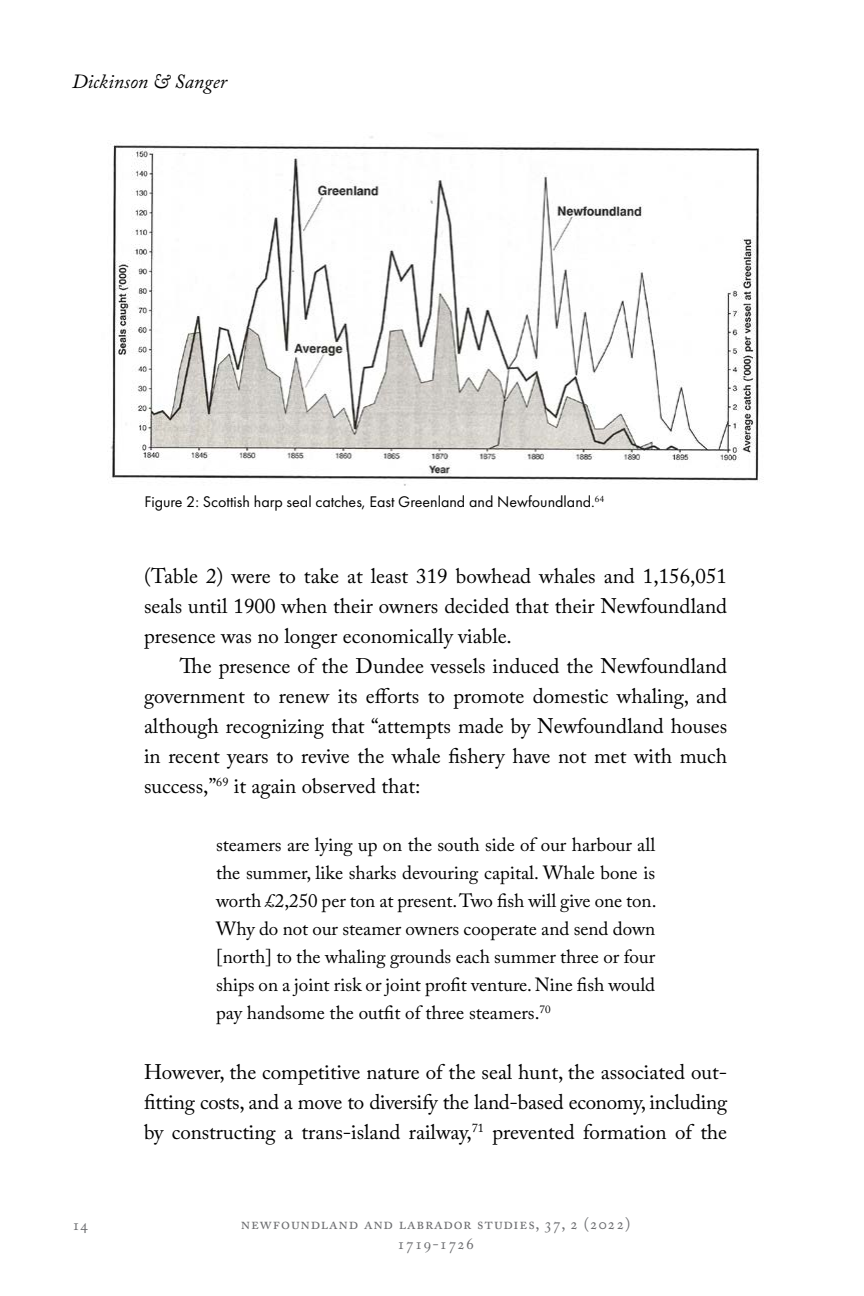
<style>
.page{position:relative;width:864px;height:1296px;background:#fff}
.page>*{position:absolute;margin:0;border:0;box-sizing:border-box;transform-origin:0 0}
.t1{font:21px/30px "Adobe Caslon Pro";color:#000;text-align:justify}
.t2{font:italic 20px "Adobe Caslon Pro";color:#000}
.t3{font:19px/28px "Adobe Caslon Pro";color:#000;text-align:justify}
.t4{font:16px "Futura PT";color:#000}
.t5{font:16px/19.2px "Adobe Caslon Pro";letter-spacing:.05em;color:#6d6e71;text-align:center}
</style>
<div class="page">
<img style="left:110px;top:136px;width:650px;height:350px">
<p class="t2" style="left:72px;top:69px;width:157px">Dickinson &amp; Sanger</p>
<p class="t4" style="left:144px;top:492px;width:461px">Figure 2: Scottish harp seal catches, East Greenland and Newfoundland.<sup>64</sup></p>
<p class="t1" style="left:144px;top:561px;width:585px">(Table 2) were to take at least 319 bowhead whales and 1,156,051 seals until 1900 when their owners decided that their Newfoundland presence was no longer economically viable.</p>
<p class="t1" style="left:144px;top:651px;width:585px;text-indent:36px">The presence of the Dundee vessels induced the Newfoundland government to renew its efforts to promote domestic whaling, and although recognizing that “attempts made by Newfoundland houses in recent years to revive the whale fishery have not met with much success,”<sup>69</sup> it again observed that:</p>
<p class="t3" style="left:216px;top:831px;width:442px">steamers are lying up on the south side of our harbour all the summer, like sharks devouring capital. Whale bone is worth £2,250 per ton at present. Two fish will give one ton.<br>Why do not our steamer owners cooperate and send down [north] to the whaling grounds each summer three or four ships on a joint risk or joint profit venture. Nine fish would pay handsome the outfit of three steamers.<sup>70</sup></p>
<p class="t1" style="left:144px;top:1057px;width:585px">However, the competitive nature of the seal hunt, the associated out&shy;fitting costs, and a move to diversify the land-based economy, including by constructing a trans-island railway,<sup>71</sup> prevented formation of the</p>
<p class="t5" style="left:72px;top:1215px;width:17px">14</p>
<p class="t5" style="left:241px;top:1214px;width:391px">newfoundland and labrador studies, 37, 2 (2022)<br>1719-1726</p>
</div>
